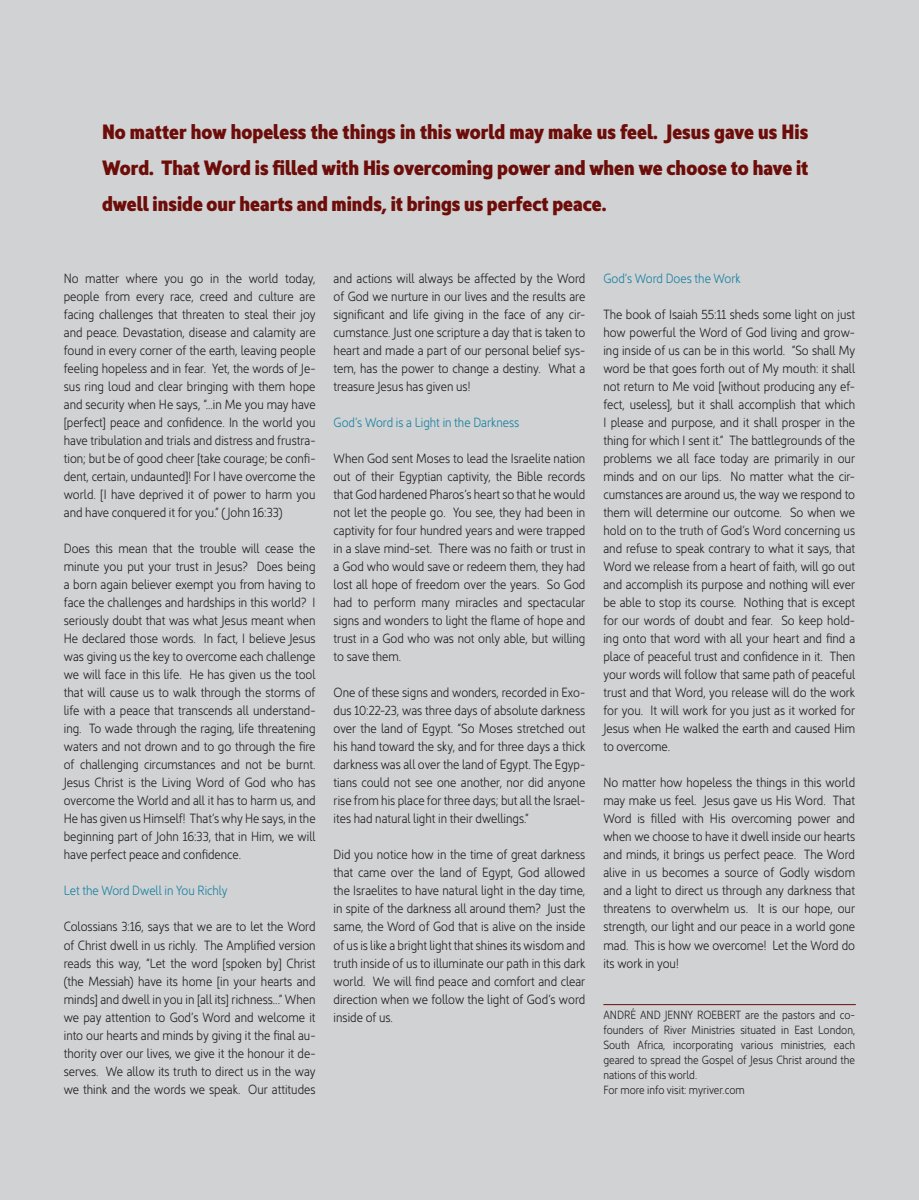
<style>
.page{position:relative;width:919px;height:1200px;background:#fff}
.page>*{position:absolute;margin:0;border:0;box-sizing:border-box;transform-origin:0 0}
.t1{font:21px/36px "Kyrial Sans Pro Black Cond";color:#6c0d09;text-align:justify}
.t2{font:13.5px/18px "Kyrial Sans Pro Light Cond";color:#231f20;text-align:justify}
.t3{font:13.5px "Kyrial Sans Pro Light Cond";color:#1982a2}
.t4{font:12px/15px "Kyrial Sans Pro Light Cond";color:#231f20;text-align:justify}
</style>
<div class="page">
<div style="left:0;top:0;width:918px;height:1199px;background:#d1d2d4"></div>
<hr style="left:603px;top:1003px;width:252px;height:1px;background:#6c0d09">
<p class="t1" style="left:102px;top:112px;width:707px">No matter how hopeless the things in this world may make us feel. Jesus gave us His Word. That Word is filled with His overcoming power and when we choose to have it dwell inside our hearts and minds, it brings us perfect peace.</p>
<p class="t2" style="left:64px;top:268px;width:253px">No matter where you go in the world today, people from every race, creed and culture are facing challenges that threaten to steal their joy and peace. Devastation, disease and calamity are found in every corner of the earth, leaving people feeling hopeless and in fear. Yet, the words of Je&shy;sus ring loud and clear bringing with them hope and security when He says, “...in Me you may have [perfect] peace and confidence. In the world you have tribulation and trials and distress and frustra&shy;tion; but be of good cheer [take courage; be confi&shy;dent, certain, undaunted]! For I have overcome the world. [I have deprived it of power to harm you and have conquered it for you.” ( John 16:33)</p>
<p class="t2" style="left:64px;top:538px;width:253px">Does this mean that the trouble will cease the minute you put your trust in Jesus? Does being a born again believer exempt you from having to face the challenges and hardships in this world? I seriously doubt that was what Jesus meant when He declared those words. In fact, I believe Jesus was giving us the key to overcome each challenge we will face in this life. He has given us the tool that will cause us to walk through the storms of life with a peace that transcends all understand&shy;ing. To wade through the raging, life threatening waters and not drown and to go through the fire of challenging circumstances and not be burnt.<br>Jesus Christ is the Living Word of God who has overcome the World and all it has to harm us, and He has given us Himself! That’s why He says, in the beginning part of John 16:33, that in Him, we will have perfect peace and confidence.</p>
<p class="t3" style="left:64px;top:880px;width:165px">Let the Word Dwell in You Richly</p>
<p class="t2" style="left:64px;top:916px;width:253px">Colossians 3:16, says that we are to let the Word of Christ dwell in us richly. The Amplified version reads this way, “Let the word [spoken by] Christ (the Messiah) have its home [in your hearts and minds] and dwell in you in [all its] richness...” When we pay attention to God’s Word and welcome it into our hearts and minds by giving it the final au&shy;thority over our lives, we give it the honour it de&shy;serves. We allow its truth to direct us in the way we think and the words we speak. Our attitudes</p>
<p class="t2" style="left:333px;top:268px;width:253px">and actions will always be affected by the Word of God we nurture in our lives and the results are significant and life giving in the face of any cir&shy;cumstance. Just one scripture a day that is taken to heart and made a part of our personal belief sys&shy;tem, has the power to change a destiny. What a treasure Jesus has given us!</p>
<p class="t3" style="left:333px;top:412px;width:187px">God’s Word is a Light in the Darkness</p>
<p class="t2" style="left:333px;top:448px;width:253px">When God sent Moses to lead the Israelite nation out of their Egyptian captivity, the Bible records that God hardened Pharos’s heart so that he would not let the people go. You see, they had been in captivity for four hundred years and were trapped in a slave mind-set. There was no faith or trust in a God who would save or redeem them, they had lost all hope of freedom over the years. So God had to perform many miracles and spectacular signs and wonders to light the flame of hope and trust in a God who was not only able, but willing to save them.</p>
<p class="t2" style="left:333px;top:682px;width:253px">One of these signs and wonders, recorded in Exo&shy;dus 10:22-23, was three days of absolute darkness over the land of Egypt. “So Moses stretched out his hand toward the sky, and for three days a thick darkness was all over the land of Egypt. The Egyp&shy;tians could not see one another, nor did anyone rise from his place for three days; but all the Israel&shy;ites had natural light in their dwellings.”</p>
<p class="t2" style="left:333px;top:844px;width:253px">Did you notice how in the time of great darkness that came over the land of Egypt, God allowed the Israelites to have natural light in the day time, in spite of the darkness all around them? Just the same, the Word of God that is alive on the inside of us is like a bright light that shines its wisdom and truth inside of us to illuminate our path in this dark world. We will find peace and comfort and clear direction when we follow the light of God’s word inside of us.</p>
<p class="t3" style="left:603px;top:268px;width:139px">God’s Word Does the Work</p>
<p class="t2" style="left:603px;top:304px;width:253px">The book of Isaiah 55:11 sheds some light on just how powerful the Word of God living and grow&shy;ing inside of us can be in this world. “So shall My word be that goes forth out of My mouth: it shall not return to Me void [without producing any ef&shy;fect, useless], but it shall accomplish that which I please and purpose, and it shall prosper in the thing for which I sent it.” The battlegrounds of the problems we all face today are primarily in our minds and on our lips. No matter what the cir&shy;cumstances are around us, the way we respond to them will determine our outcome. So when we hold on to the truth of God’s Word concerning us and refuse to speak contrary to what it says, that Word we release from a heart of faith, will go out and accomplish its purpose and nothing will ever be able to stop its course. Nothing that is except for our words of doubt and fear. So keep hold&shy;ing onto that word with all your heart and find a place of peaceful trust and confidence in it. Then your words will follow that same path of peaceful trust and that Word, you release will do the work for you. It will work for you just as it worked for Jesus when He walked the earth and caused Him to overcome.</p>
<p class="t2" style="left:603px;top:772px;width:253px">No matter how hopeless the things in this world may make us feel. Jesus gave us His Word. That Word is filled with His overcoming power and when we choose to have it dwell inside our hearts and minds, it brings us perfect peace. The Word alive in us becomes a source of Godly wisdom and a light to direct us through any darkness that threatens to overwhelm us. It is our hope, our strength, our light and our peace in a world gone mad. This is how we overcome! Let the Word do its work in you!</p>
<p class="t4" style="left:603px;top:1005px;width:253px">ANDRÉ AND JENNY ROEBERT are the pastors and co&shy;founders of River Ministries situated in East London, South Africa, incorporating various ministries, each geared to spread the Gospel of Jesus Christ around the nations of this world.</p>
<p class="t4" style="left:603px;top:1080px;width:143px">For more info visit: myriver.com</p>
</div>
